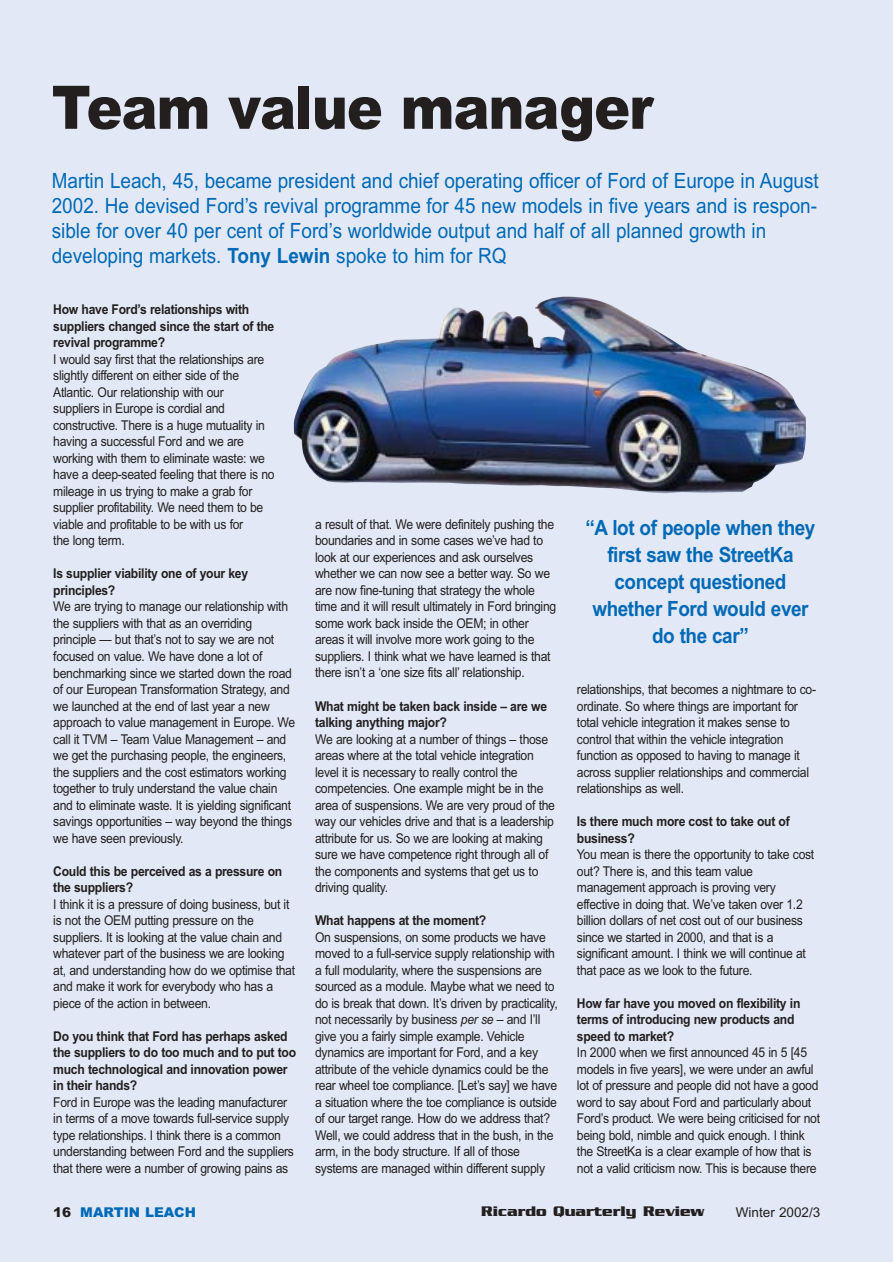
<style>
.page{position:relative;width:893px;height:1262px;background:#fff}
.page>*{position:absolute;margin:0;border:0;box-sizing:border-box;transform-origin:0 0}
.t1{font:900 60px "Arial";letter-spacing:-.02em;color:#231f1f;scale:.9 1}
.t2{font:21px/25.2px "Arial";color:#006ab6;scale:.9 1}
.t3{font:700 21px/27px "Arial";letter-spacing:-.02em;color:#006ab6;text-align:center;scale:.9 1}
.t4{font:700 15px "Serpentine";color:#231f1f}
.t5{font:13.5px/16.5px "Arial";letter-spacing:-.02em;color:#231f1f;scale:.9 1}
.t6{font:700 13.5px/16.5px "Arial";letter-spacing:-.02em;color:#231f1f;scale:.9 1}
.t7{font:900 13.5px "Arial";color:#006ab6}
.t8{font:13.5px "Arial";color:#231f1f}
.s1{font-weight:700}
.s2{font-style:italic}
.s3{color:#231f1f}
</style>
<div class="page">
<div style="left:0;top:0;width:892px;height:1262px;background:#e2e8f6"></div>
<img style="left:294px;top:296px;width:512px;height:197px">
<h1 class="t1" style="left:52px;top:86px;width:669px">Team value manager</h1>
<p class="t2" style="left:52px;top:170px;width:853px">Martin Leach, 45, became president and chief operating officer of Ford of Europe in August 2002. He devised Ford’s revival programme for 45 new models in five years and is respon&shy;sible for over 40 per cent of Ford’s worldwide output and half of all planned growth in developing markets. <span class="s1">Tony Lewin</span> spoke to him for RQ</p>
<p class="t6" style="left:53px;top:303px;width:247px">How have Ford’s relationships with suppliers changed since the start of the revival programme?</p>
<p class="t5" style="left:53px;top:352px;width:247px">I would say first that the relationships are slightly different on either side of the Atlantic. Our relationship with our<br>suppliers in Europe is cordial and constructive. There is a huge mutuality in having a successful Ford and we are working with them to eliminate waste: we have a deep-seated feeling that there is no mileage in us trying to make a grab for supplier profitability. We need them to be viable and profitable to be with us for<br>the long term.</p>
<p class="t6" style="left:53px;top:567px;width:218px">Is supplier viability one of your key principles?</p>
<p class="t5" style="left:53px;top:600px;width:270px">We are trying to manage our relationship with the suppliers with that as an overriding principle — but that’s not to say we are not focused on value. We have done a lot of benchmarking since we started down the road of our European Transformation Strategy, and we launched at the end of last year a new approach to value management in Europe. We call it TVM – Team Value Management – and we get the purchasing people, the engineers, the suppliers and the cost estimators working together to truly understand the value chain and to eliminate waste. It is yielding significant savings opportunities – way beyond the things we have seen previously.</p>
<p class="t6" style="left:53px;top:864px;width:256px">Could this be perceived as a pressure on the suppliers?</p>
<p class="t5" style="left:53px;top:897px;width:270px">I think it is a pressure of doing business, but it is not the OEM putting pressure on the suppliers. It is looking at the value chain and whatever part of the business we are looking at, and understanding how do we optimise that and make it work for everybody who has a piece of the action in between.</p>
<p class="t6" style="left:53px;top:1029px;width:271px">Do you think that Ford has perhaps asked the suppliers to do too much and to put too much technological and innovation power in their hands?</p>
<p class="t5" style="left:53px;top:1095px;width:269px">Ford in Europe was the leading manufacturer in terms of a move towards full-service supply type relationships. I think there is a common understanding between Ford and the suppliers that there were a number of growing pains as</p>
<p class="t5" style="left:315px;top:517px;width:269px">a result of that. We were definitely pushing the boundaries and in some cases we’ve had to look at our experiences and ask ourselves whether we can now see a better way. So we are now fine-tuning that strategy the whole time and it will result ultimately in Ford bringing some work back inside the OEM; in other areas it will involve more work going to the suppliers. I think what we have learned is that there isn’t a ‘one size fits all’ relationship.</p>
<p class="t6" style="left:315px;top:699px;width:259px">What might be taken back inside – are we talking anything major?</p>
<p class="t5" style="left:315px;top:732px;width:268px">We are looking at a number of things – those areas where at the total vehicle integration level it is necessary to really control the competencies. One example might be in the area of suspensions. We are very proud of the way our vehicles drive and that is a leadership attribute for us. So we are looking at making sure we have competence right through all of the components and systems that get us to driving quality.</p>
<p class="t6" style="left:315px;top:913px;width:192px">What happens at the moment?</p>
<p class="t5" style="left:315px;top:930px;width:271px">On suspensions, on some products we have moved to a full-service supply relationship with a full modularity, where the suspensions are sourced as a module. Maybe what we need to do is break that down. It’s driven by practicality, not necessarily by business <span class="s2">per se</span> – and I’ll give you a fairly simple example. Vehicle dynamics are important for Ford, and a key attribute of the vehicle dynamics could be the rear wheel toe compliance. [Let’s say] we have a situation where the toe compliance is outside of our target range. How do we address that?<br>Well, we could address that in the bush, in the arm, in the body structure. If all of those systems are managed within different supply</p>
<h2 class="t3" style="left:585px;top:516px;width:257px">“A lot of people when they first saw the StreetKa concept questioned whether Ford would ever do the car”</h2>
<p class="t5" style="left:577px;top:682px;width:267px">relationships, that becomes a nightmare to co&shy;ordinate. So where things are important for total vehicle integration it makes sense to control that within the vehicle integration function as opposed to having to manage it across supplier relationships and commercial relationships as well.</p>
<p class="t6" style="left:577px;top:814px;width:238px">Is there much more cost to take out of business?</p>
<p class="t5" style="left:577px;top:847px;width:265px">You mean is there the opportunity to take cost out? There is, and this team value management approach is proving very effective in doing that. We’ve taken over 1.2 billion dollars of net cost out of our business since we started in 2000, and that is a significant amount. I think we will continue at that pace as we look to the future.</p>
<p class="t6" style="left:577px;top:996px;width:250px">How far have you moved on flexibility in terms of introducing new products and speed to market?</p>
<p class="t5" style="left:577px;top:1045px;width:272px">In 2000 when we first announced 45 in 5 [45 models in five years], we were under an awful lot of pressure and people did not have a good word to say about Ford and particularly about Ford’s product. We were being criticised for not being bold, nimble and quick enough. I think the StreetKa is a clear example of how that is not a valid criticism now. This is because there</p>
<p class="t7" style="left:53px;top:1206px;width:144px"><span class="s3">16</span> MARTIN LEACH</p>
<p class="t4" style="left:481px;top:1202px;width:225px">Ricardo Quarterly Review</p>
<p class="t8" style="left:735px;top:1206px;width:86px">Winter 2002/3</p>
</div>
